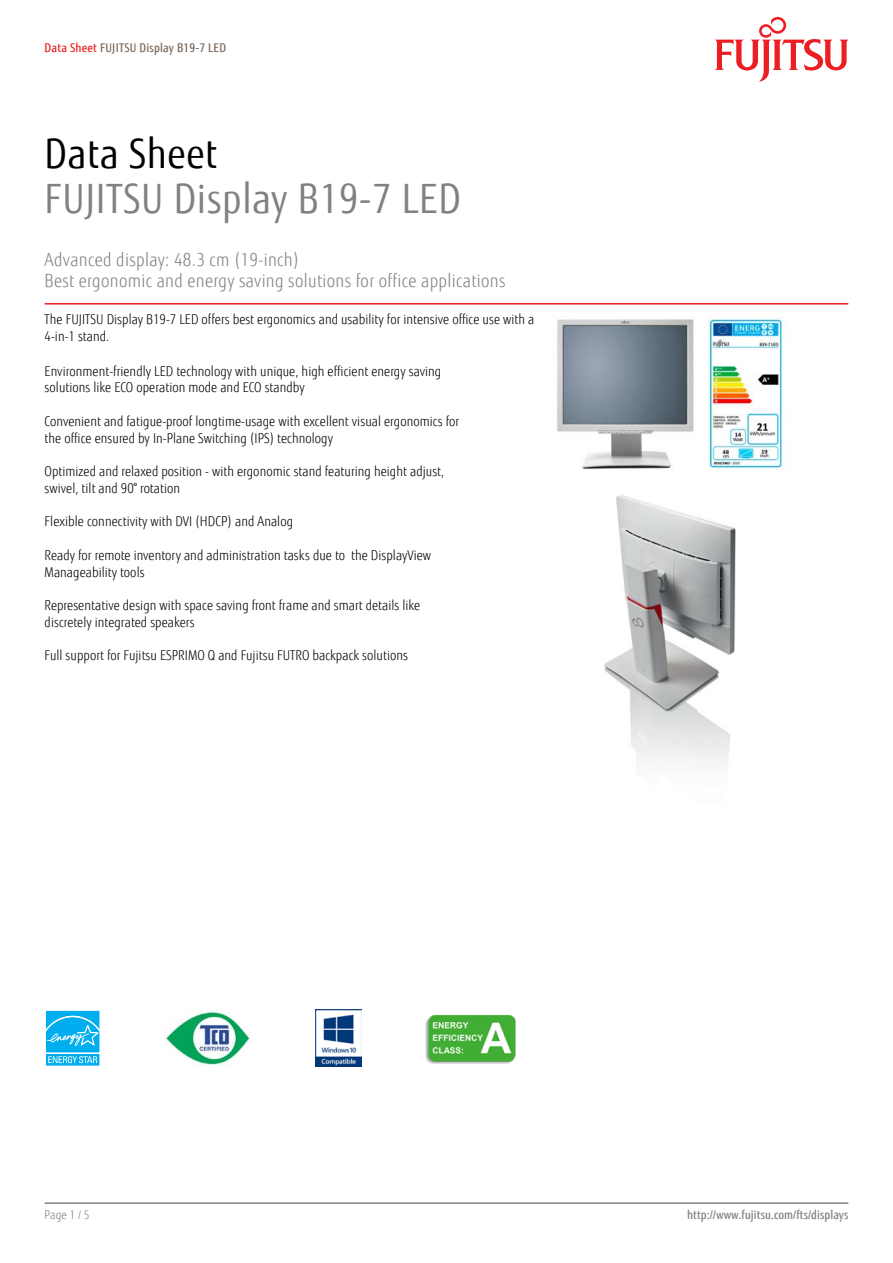
<style>
.page{position:relative;width:893px;height:1263px;background:#fff}
.page>*{position:absolute;margin:0;border:0;box-sizing:border-box;transform-origin:0 0}
.t1{font:40.5px "Fujitsu Sans";letter-spacing:.02em;color:#818280;scale:.9 1}
.t2{font:40.5px "Fujitsu Sans";letter-spacing:.02em;color:#000;scale:.9 1}
.t3{font:300 18px/21px "Fujitsu Sans";letter-spacing:.02em;color:#818280;scale:.9 1}
.t4{font:300 13.5px/16.5px "Fujitsu Sans";letter-spacing:.005em;color:#000;scale:.9 1}
.t5{font:500 12px "Fujitsu Sans";letter-spacing:.005em;color:#818280;scale:.9 1}
.t6{font:500 12px "Fujitsu Sans";letter-spacing:.02em;color:#79695e;scale:.9 1}
.t7{font:300 12px "Fujitsu Sans";color:#818280;scale:.9 1}
.s1{color:#e92425}
</style>
<div class="page">
<hr style="left:45px;top:1202px;width:803px;height:2px;background:#818280">
<hr style="left:45px;top:303px;width:803px;height:2px;background:#ed1d24">
<svg style="left:715px;top:17px;width:133px;height:65px"></svg>
<img style="left:557px;top:316px;width:229px;height:154px">
<img style="left:604px;top:495px;width:132px;height:272px">
<div style="left:45px;top:1009px;width:56px;height:45px;background:#def4fc"></div>
<svg style="left:45px;top:1011px;width:56px;height:55px;background:#37bff2"></svg>
<img style="left:164px;top:1011px;width:86px;height:54px">
<img style="left:315px;top:1009px;width:46px;height:58px">
<img style="left:425px;top:1014px;width:91px;height:50px">
<p class="t6" style="left:45px;top:40px;width:203px"><span class="s1">Data Sheet</span> FUJITSU Display B19-7 LED</p>
<h1 class="t2" style="left:45px;top:130px;width:193px">Data Sheet</h1>
<h1 class="t1" style="left:45px;top:175px;width:464px">FUJITSU Display B19-7 LED</h1>
<h2 class="t3" style="left:45px;top:249px;width:514px">Advanced display: 48.3 cm (19-inch)<br>Best ergonomic and energy saving solutions for office applications</h2>
<p class="t4" style="left:45px;top:311px;width:546px">The FUJITSU Display B19-7 LED offers best ergonomics and usability for intensive office use with a<br>4-in-1 stand.</p>
<p class="t4" style="left:45px;top:363px;width:442px">Environment-friendly LED technology with unique, high efficient energy saving solutions like ECO operation mode and ECO standby</p>
<p class="t4" style="left:45px;top:413px;width:462px">Convenient and fatigue-proof longtime-usage with excellent visual ergonomics for the office ensured by In-Plane Switching (IPS) technology</p>
<p class="t4" style="left:45px;top:463px;width:445px">Optimized and relaxed position - with ergonomic stand featuring height adjust, swivel, tilt and 90° rotation</p>
<p class="t4" style="left:45px;top:514px;width:278px">Flexible connectivity with DVI (HDCP) and Analog</p>
<p class="t4" style="left:45px;top:547px;width:431px">Ready for remote inventory and administration tasks due to the DisplayView<br>Manageability tools</p>
<p class="t4" style="left:45px;top:597px;width:419px">Representative design with space saving front frame and smart details like discretely integrated speakers</p>
<p class="t4" style="left:45px;top:648px;width:405px">Full support for Fujitsu ESPRIMO Q and Fujitsu FUTRO backpack solutions</p>
<p class="t7" style="left:45px;top:1208px;width:51px">Page 1 / 5</p>
<p class="t5" style="left:687px;top:1208px;width:181px">http://www.fujitsu.com/fts/displays</p>
</div>
